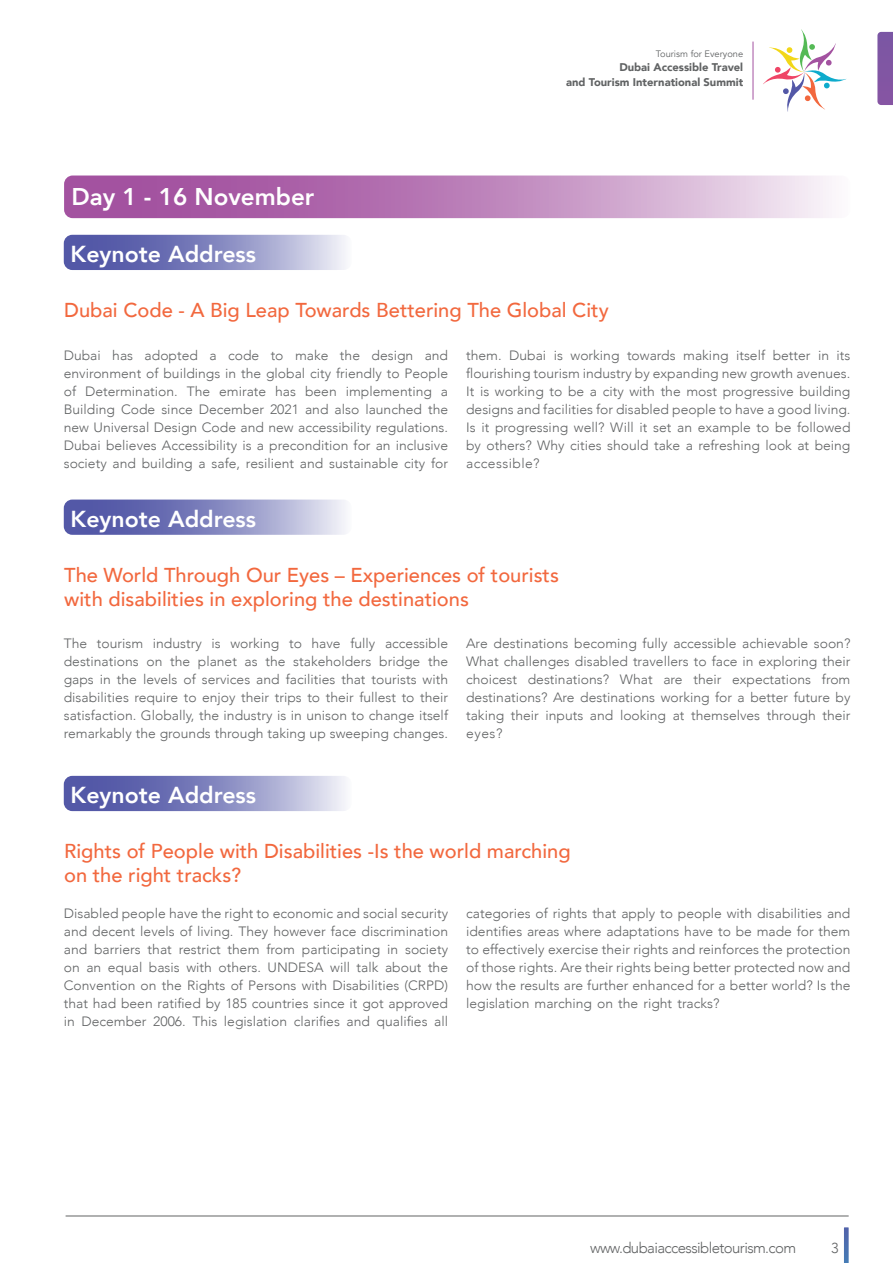
<style>
.page{position:relative;width:893px;height:1263px;background:#fff}
.page>*{position:absolute;margin:0;border:0;box-sizing:border-box;transform-origin:0 0}
.t1{font:800 24.15px "Avenir";color:#fff}
.t2{font:800 23.1px "Avenir";color:#fff}
.t3{font:500 20.1px/23.9px "Avenir";color:#f2683e}
.t4{font:300 15px "Avenir";letter-spacing:-.04em;color:#616364}
.t5{font:300 14.4px "Avenir";color:#616364}
.t6{font:300 13.5px/18px "Avenir";color:#616364;text-align:justify}
.t7{font:900 11.1px/14.1px "Avenir";color:#616364;text-align:right}
.t8{font:9.3px "Avenir";color:#616364}
</style>
<div class="page">
<hr style="left:66px;top:1216px;width:783px;height:1px;background:#616364">
<svg style="left:844px;top:1227px;width:5px;height:36px"></svg>
<svg style="left:877px;top:32px;width:16px;height:73px"></svg>
<svg style="left:763px;top:29px;width:84px;height:83px"></svg>
<hr style="left:752px;top:42px;width:1px;height:58px;background:#a352a0">
<svg style="left:64px;top:176px;width:786px;height:42px;background:#c18abf"></svg>
<svg style="left:64px;top:235px;width:288px;height:35px;background:#8b8ec3"></svg>
<svg style="left:64px;top:776px;width:288px;height:35px;background:#8b8ec3"></svg>
<svg style="left:64px;top:500px;width:288px;height:35px;background:#8b8fc3"></svg>
<h1 class="t1" style="left:72px;top:178px;width:244px">Day 1 - 16 November</h1>
<h2 class="t2" style="left:71px;top:236px;width:187px">Keynote Address</h2>
<p class="t8" style="left:656px;top:49px;width:89px">Tourism for Everyone</p>
<p class="t7" style="left:566px;top:60px;width:179px">Dubai Accessible Travel<br>and Tourism International Summit</p>
<h3 class="t3" style="left:64px;top:297px;width:546px">Dubai Code - A Big Leap Towards Bettering The Global City</h3>
<p class="t6" style="left:64px;top:346px;width:386px">Dubai has adopted a code to make the design and environment of buildings in the global city friendly to People of Determination. The emirate has been implementing a Building Code since December 2021 and also launched the new Universal Design Code and new accessibility regulations.<br>Dubai believes Accessibility is a precondition for an inclusive society and building a safe, resilient and sustainable city for</p>
<p class="t6" style="left:466px;top:346px;width:386px">them. Dubai is working towards making itself better in its flourishing tourism industry by expanding new growth avenues.<br>It is working to be a city with the most progressive building designs and facilities for disabled people to have a good living.<br>Is it progressing well? Will it set an example to be followed by others? Why cities should take a refreshing look at being accessible?</p>
<h2 class="t2" style="left:71px;top:501px;width:187px">Keynote Address</h2>
<h3 class="t3" style="left:64px;top:562px;width:496px">The World Through Our Eyes – Experiences of tourists with disabilities in exploring the destinations</h3>
<p class="t6" style="left:64px;top:634px;width:386px">The tourism industry is working to have fully accessible destinations on the planet as the stakeholders bridge the gaps in the levels of services and facilities that tourists with disabilities require to enjoy their trips to their fullest to their satisfaction. Globally, the industry is in unison to change itself remarkably the grounds through taking up sweeping changes.</p>
<p class="t6" style="left:466px;top:634px;width:386px">Are destinations becoming fully accessible achievable soon?<br>What challenges disabled travellers to face in exploring their choicest destinations? What are their expectations from destinations? Are destinations working for a better future by taking their inputs and looking at themselves through their eyes?</p>
<h2 class="t2" style="left:71px;top:777px;width:187px">Keynote Address</h2>
<h3 class="t3" style="left:64px;top:838px;width:508px">Rights of People with Disabilities -Is the world marching on the right tracks?</h3>
<p class="t6" style="left:64px;top:904px;width:386px">Disabled people have the right to economic and social security and decent levels of living. They however face discrimination and barriers that restrict them from participating in society on an equal basis with others. UNDESA will talk about the Convention on the Rights of Persons with Disabilities (CRPD) that had been ratified by 185 countries since it got approved in December 2006. This legislation clarifies and qualifies all</p>
<p class="t6" style="left:466px;top:904px;width:386px">categories of rights that apply to people with disabilities and identifies areas where adaptations have to be made for them to effectively exercise their rights and reinforces the protection of those rights. Are their rights being better protected now and how the results are further enhanced for a better world? Is the legislation marching on the right tracks?</p>
<p class="t4" style="left:590px;top:1239px;width:208px">www.dubaiaccessibletourism.com</p>
<p class="t5" style="left:831px;top:1239px;width:9px">3</p>
</div>
